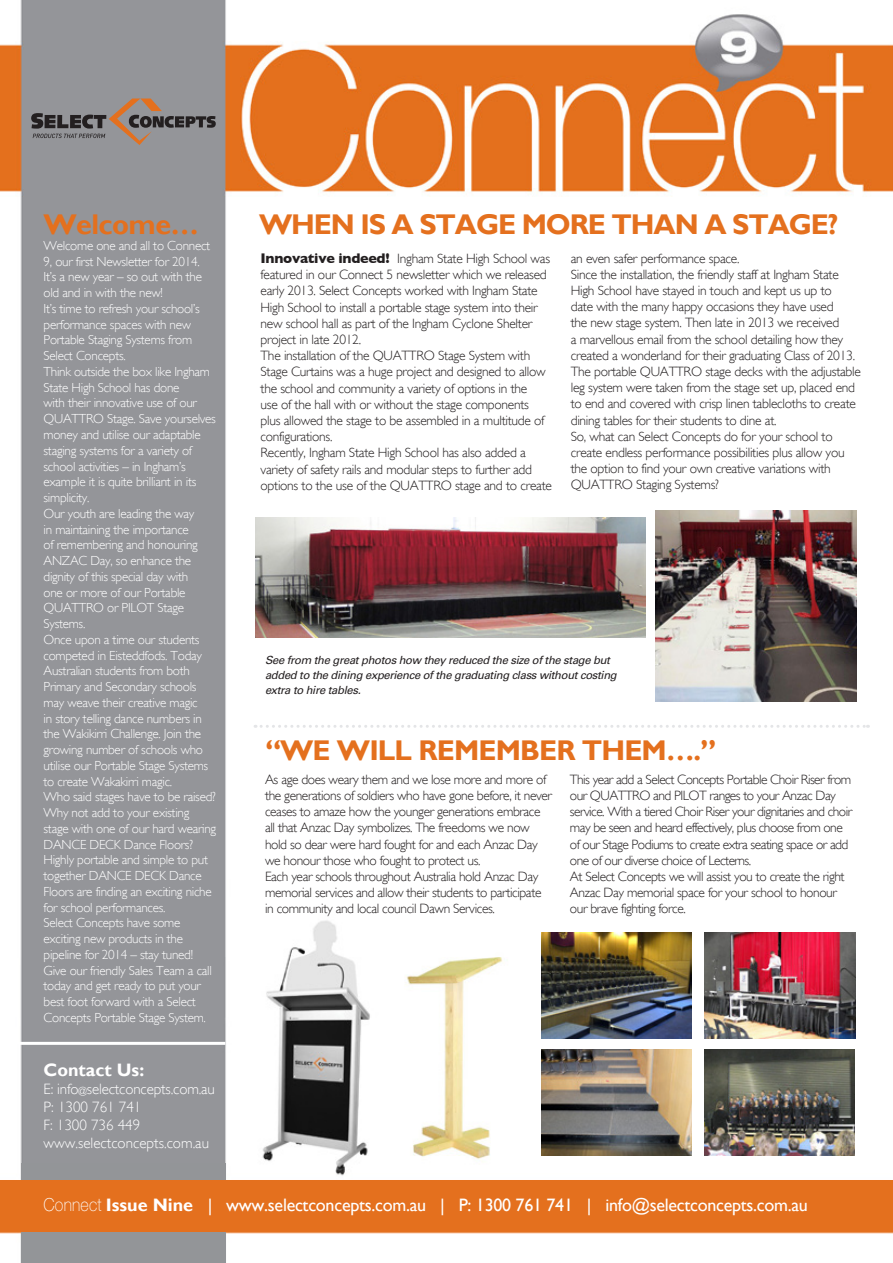
<style>
.page{position:relative;width:893px;height:1263px;background:#fff}
.page>*{position:absolute;margin:0;border:0;box-sizing:border-box;transform-origin:0 0}
.t1{font:700 28.5px "Gill Sans";letter-spacing:-.03em;color:#e4701e}
.t2{font:18px "Gill Sans";letter-spacing:-.015em;color:#fff}
.t3{font:700 18px "Gill Sans";color:#fff}
.t4{font:300 15px/18px "Gill Sans";color:#fff}
.t5{font:300 13.5px/16.2px "Gill Sans";letter-spacing:-.02em;color:#231f20}
.t6{font:300 13.5px/16.2px "Gill Sans";letter-spacing:-.04em;color:#231f20}
.t7{font:300 13.2px/15.8px "Gill Sans";letter-spacing:-.02em;color:#fff}
.t8{font:italic 11.25px/15px "Univers LT Std";letter-spacing:-.03em;color:#231f20}
.s1{font-size:10.5px}
.s2{font-weight:700;font-size:14.25px}
.s3{font-family:"Helvetica Neue";font-weight:100}
.s4{font-weight:700}
</style>
<div class="page">
<img style="left:0;top:0;width:893px;height:1263px">
<div style="left:21px;top:1163px;width:204px;height:100px;background:#939598"></div>
<div style="left:0;top:1181px;width:893px;height:51px;background:#e4701e"></div>
<hr style="left:0;top:1042px;width:225px;height:3px;background:#fff">
<svg style="left:31px;top:98px;width:185px;height:47px;background:#857f7d"></svg>
<img style="left:541px;top:932px;width:150px;height:107px">
<img style="left:541px;top:1049px;width:151px;height:107px">
<img style="left:704px;top:932px;width:151px;height:107px">
<img style="left:704px;top:1049px;width:150px;height:107px">
<img style="left:255px;top:518px;width:390px;height:119px">
<img style="left:656px;top:510px;width:201px;height:191px">
<svg style="left:255px;top:725px;width:613px;height:3px"></svg>
<h1 class="t1" style="left:44px;top:207px;width:157px">Welcome…</h1>
<p class="t7" style="left:44px;top:238px;width:174px">Welcome one and all to Connect<br>9, our first Newsletter for 2014.<br>It’s a new year – so out with the old and in with the new!<br>It’s time to refresh your school’s performance spaces with new<br>Portable Staging Systems from<br>Select Concepts.<br>Think outside the box like Ingham<br>State High School has done<br>with their innovative use of our<br>QUATTRO Stage. Save yourselves money and utilise our adaptable staging systems for a variety of school activities – in Ingham’s example it is quite brilliant in its simplicity.<br>Our youth are leading the way<br>in maintaining the importance<br>of remembering and honouring<br>ANZAC Day, so enhance the dignity of this special day with<br>one or more of our Portable<br>QUATTRO or PILOT Stage<br>Systems.<br>Once upon a time our students competed in Eisteddfods. Today<br>Australian students from both<br>Primary and Secondary schools may weave their creative magic<br>in story telling dance numbers in the Wakikirri Challenge. Join the growing number of schools who utilise our Portable Stage Systems to create Wakakirri magic.<br>Who said stages have to be raised?<br>Why not add to your existing stage with one of our hard wearing<br>DANCE DECK Dance Floors?<br>Highly portable and simple to put together DANCE DECK Dance<br>Floors are finding an exciting niche for school performances.<br>Select Concepts have some exciting new products in the pipeline for 2014 – stay tuned!<br>Give our friendly Sales Team a call today and get ready to put your best foot forward with a Select<br>Concepts Portable Stage System.</p>
<h2 class="t3" style="left:44px;top:1059px;width:102px">Contact Us:</h2>
<p class="t4" style="left:44px;top:1079px;width:173px">E: info<span class="s1">@</span>selectconcepts.com.au<br>P: 1300 761 741<br>F: 1300 736 449 www.selectconcepts.com.au</p>
<h1 class="t1" style="left:259px;top:207px;width:581px">WHE N IS A STAGE MORE THAN A STAGE?</h1>
<p class="t5" style="left:261px;top:250px;width:293px"><span class="s2">Innovative indeed!</span> Ingham State High School was featured in our Connect 5 newsletter which we released early 2013. Select Concepts worked with Ingham State High School to install a portable stage system into their new school hall as part of the Ingham Cyclone Shelter project in late 2012.<br>The installation of the QUATTRO Stage System with Stage Curtains was a huge project and designed to allow the school and community a variety of options in the<br>use of the hall with or without the stage components plus allowed the stage to be assembled in a multitude of configurations.<br>Recently, Ingham State High School has also added a variety of safety rails and modular steps to further add options to the use of the QUATTRO stage and to create</p>
<p class="t5" style="left:571px;top:250px;width:292px">an even safer performance space.<br>Since the installation, the friendly staff at Ingham State High School have stayed in touch and kept us up to<br>date with the many happy occasions they have used<br>the new stage system. Then late in 2013 we received<br>a marvellous email from the school detailing how they created a wonderland for their graduating Class of 2013.<br>The portable QUATTRO stage decks with the adjustable leg system were taken from the stage set up, placed end to end and covered with crisp linen tablecloths to create dining tables for their students to dine at.<br>So, what can Select Concepts do for your school to create endless performance possibilities plus allow you the option to find your own creative variations with QUATTRO Staging Systems?</p>
<p class="t8" style="left:265px;top:653px;width:353px">See from the great photos how they reduced the size of the stage but added to the dining experience of the graduating class without costing extra to hire tables.</p>
<h1 class="t1" style="left:265px;top:733px;width:453px">“We Will Remember Them….”</h1>
<p class="t5" style="left:265px;top:771px;width:288px">As age does weary them and we lose more and more of the generations of soldiers who have gone before, it never ceases to amaze how the younger generations embrace all that Anzac Day symbolizes. The freedoms we now hold so dear were hard fought for and each Anzac Day we honour those who fought to protect us.<br>Each year schools throughout Australia hold Anzac Day memorial services and allow their students to participate in community and local council Dawn Services.</p>
<p class="t6" style="left:570px;top:771px;width:284px">This year add a Select Concepts Portable Choir Riser from our QUATTRO and PILOT ranges to your Anzac Day service. With a tiered Choir Riser your dignitaries and choir may be seen and heard effectively, plus choose from one of our Stage Podiums to create extra seating space or add one of our diverse choice of Lecterns.<br>At Select Concepts we will assist you to create the right Anzac Day memorial space for your school to honour our brave fighting force.</p>
<h2 class="t2" style="left:44px;top:1194px;width:766px"><span class="s3">Connect</span> <span class="s4">Issue Nine</span> | www.selectconcepts.com.au | P: 1300 761 741 | info@selectconcepts.com.au</h2>
</div>
